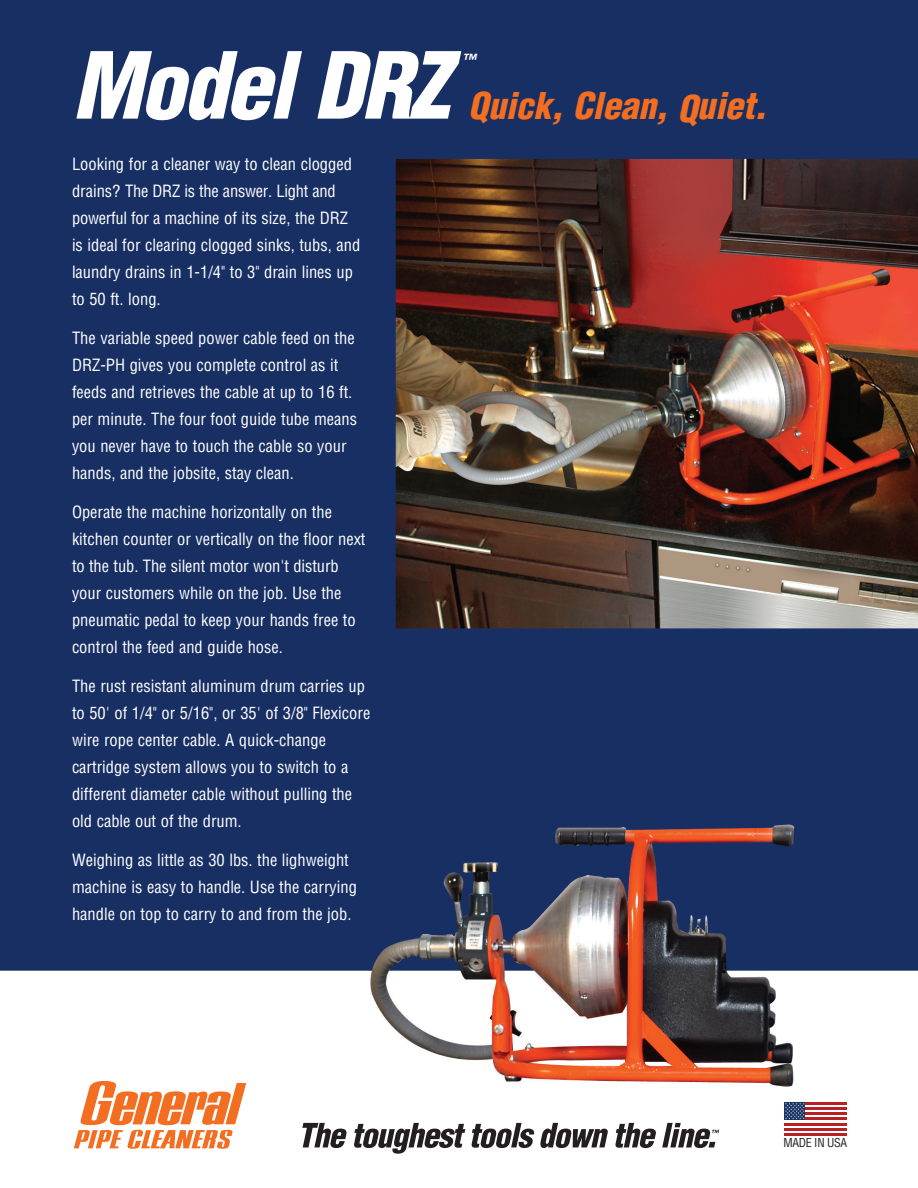
<style>
.page{position:relative;width:918px;height:1188px;background:#fff}
.page>*{position:absolute;margin:0;border:0;box-sizing:border-box;transform-origin:0 0}
.t1{font:italic 900 condensed 90px "Helvetica LT Std";letter-spacing:-.025em;color:#fff}
.t2{font:italic 900 condensed 36px "Helvetica LT Std";letter-spacing:-.005em;color:#f36e21}
.t3{font:condensed 16.5px/27px "Helvetica LT Std";color:#fff}
.t4{font:italic 900 condensed 15px "Helvetica LT Std";color:#fff}
.t5{font:condensed 12px "Helvetica LT Std";letter-spacing:-.025em;color:#262324}
</style>
<div class="page">
<img style="left:0;top:0;width:918px;height:1149px">
<svg style="left:74px;top:1081px;width:172px;height:68px"></svg>
<svg style="left:302px;top:1123px;width:45px;height:25px"></svg>
<svg style="left:354px;top:1123px;width:111px;height:31px"></svg>
<svg style="left:471px;top:1123px;width:137px;height:25px"></svg>
<svg style="left:615px;top:1123px;width:104px;height:25px"></svg>
<div style="left:755px;top:1093px;width:153px;height:63px;background:#fff"></div>
<div style="left:784px;top:1102px;width:21px;height:18px;background:#183664"></div>
<hr style="left:784px;top:1133px;width:63px;height:3px;background:#b92024">
<hr style="left:784px;top:1128px;width:63px;height:3px;background:#b92024">
<hr style="left:784px;top:1123px;width:63px;height:3px;background:#b92024">
<hr style="left:805px;top:1118px;width:42px;height:2px;background:#b92024">
<hr style="left:805px;top:1112px;width:42px;height:3px;background:#b92024">
<hr style="left:805px;top:1107px;width:42px;height:3px;background:#b92024">
<hr style="left:805px;top:1102px;width:42px;height:3px;background:#b92024">
<svg style="left:785px;top:1103px;width:20px;height:16px"></svg>
<p class="t1" style="left:72px;top:29px;width:378px">Model DRZ</p>
<p class="t4" style="left:462px;top:50px;width:14px">™</p>
<p class="t2" style="left:468px;top:83px;width:300px">Quick, Clean, Quiet.</p>
<p class="t3" style="left:72px;top:150px;width:282px">Looking for a cleaner way to clean clogged drains? The DRZ is the answer. Light and</p>
<p class="t3" style="left:72px;top:204px;width:290px">powerful for a machine of its size, the DRZ is ideal for clearing clogged sinks, tubs, and laundry drains in 1-1/4" to 3" drain lines up</p>
<p class="t3" style="left:72px;top:285px;width:90px">to 50 ft. long.</p>
<p class="t3" style="left:72px;top:324px;width:284px">The variable speed power cable feed on the</p>
<p class="t3" style="left:72px;top:351px;width:268px">DRZ-PH gives you complete control as it</p>
<p class="t3" style="left:72px;top:378px;width:282px">feeds and retrieves the cable at up to 16 ft.</p>
<p class="t3" style="left:72px;top:405px;width:287px">per minute. The four foot guide tube means you never have to touch the cable so your hands, and the jobsite, stay clean.</p>
<p class="t3" style="left:72px;top:498px;width:262px">Operate the machine horizontally on the</p>
<p class="t3" style="left:72px;top:525px;width:295px">kitchen counter or vertically on the floor next to the tub. The silent motor won't disturb</p>
<p class="t3" style="left:72px;top:579px;width:285px">your customers while on the job. Use the pneumatic pedal to keep your hands free to control the feed and guide hose.</p>
<p class="t3" style="left:72px;top:672px;width:294px">The rust resistant aluminum drum carries up</p>
<p class="t3" style="left:72px;top:699px;width:300px">to 50' of 1/4" or 5/16", or 35' of 3/8" Flexicore wire rope center cable. A quick-change</p>
<p class="t3" style="left:72px;top:753px;width:278px">cartridge system allows you to switch to a</p>
<p class="t3" style="left:72px;top:780px;width:282px">different diameter cable without pulling the</p>
<p class="t3" style="left:72px;top:807px;width:171px">old cable out of the drum.</p>
<p class="t3" style="left:72px;top:846px;width:278px">Weighing as little as 30 lbs. the lighweight</p>
<p class="t3" style="left:72px;top:873px;width:287px">machine is easy to handle. Use the carrying handle on top to carry to and from the job.</p>
<p class="t5" style="left:783px;top:1135px;width:65px">MADE IN USA</p>
</div>
